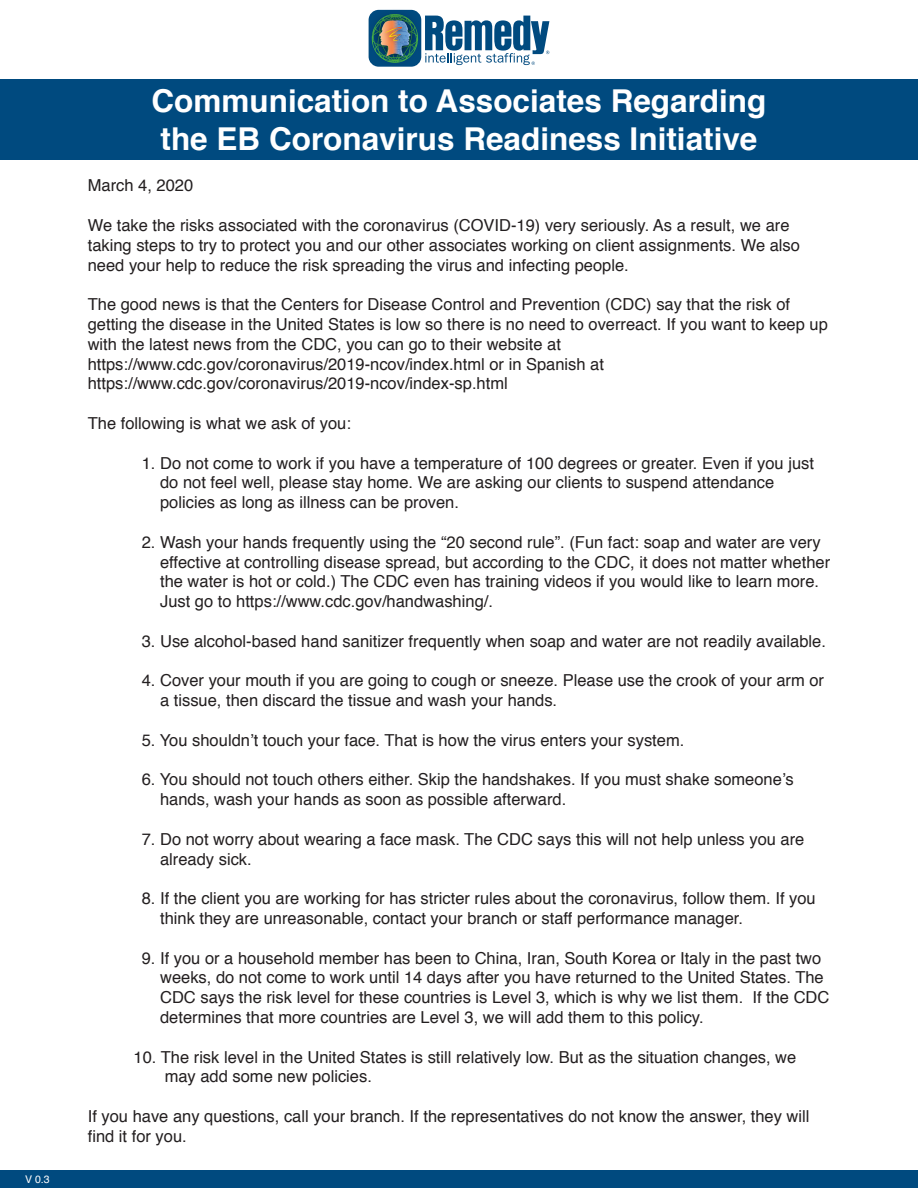
<style>
.page{position:relative;width:918px;height:1188px;background:#fff}
.page>*{position:absolute;margin:0;border:0;box-sizing:border-box;transform-origin:0 0}
.t1{font:700 31.5px/37.8px "Helvetica";color:#fff}
.t2{font:16.5px/19.8px "Helvetica";color:#231f20}
.t3{font:10.5px "Helvetica";color:#fff}
</style>
<div class="page">
<div style="left:0;top:1170px;width:918px;height:18px;background:#004a7f"></div>
<div style="left:0;top:80px;width:918px;height:80px;background:#004a7f"></div>
<svg style="left:427px;top:16px;width:122px;height:49px"></svg>
<img style="left:368px;top:9px;width:59px;height:58px">
<svg style="left:372px;top:14px;width:46px;height:49px;background:#496f6f"></svg>
<p class="t3" style="left:25px;top:1171px;width:26px">V 0.3</p>
<h1 class="t1" style="left:152px;top:82px;width:616px">Communication to Associates Regarding the EB Coronavirus Readiness Initiative</h1>
<p class="t2" style="left:88px;top:176px;width:107px">March 4, 2020</p>
<p class="t2" style="left:88px;top:216px;width:714px">We take the risks associated with the coronavirus (COVID-19) very seriously. As a result, we are taking steps to try to protect you and our other associates working on client assignments. We also need your help to reduce the risk spreading the virus and infecting people.</p>
<p class="t2" style="left:88px;top:295px;width:742px">The good news is that the Centers for Disease Control and Prevention (CDC) say that the risk of getting the disease in the United States is low so there is no need to overreact. If you want to keep up with the latest news from the CDC, you can go to their website at https://www.cdc.gov/coronavirus/2019-ncov/index.html or in Spanish at https://www.cdc.gov/coronavirus/2019-ncov/index-sp.html</p>
<p class="t2" style="left:88px;top:414px;width:265px">The following is what we ask of you:</p>
<p class="t2" style="left:160px;top:454px;width:655px;text-indent:-18px">1. Do not come to work if you have a temperature of 100 degrees or greater. Even if you just do not feel well, please stay home. We are asking our clients to suspend attendance policies as long as illness can be proven.</p>
<p class="t2" style="left:160px;top:533px;width:672px;text-indent:-18px">2. Wash your hands frequently using the “20 second rule”. (Fun fact: soap and water are very effective at controlling disease spread, but according to the CDC, it does not matter whether the water is hot or cold.) The CDC even has training videos if you would like to learn more.<br>Just go to https://www.cdc.gov/handwashing/.</p>
<p class="t2" style="left:142px;top:632px;width:686px">3. Use alcohol-based hand sanitizer frequently when soap and water are not readily available.</p>
<p class="t2" style="left:160px;top:671px;width:666px;text-indent:-18px">4. Cover your mouth if you are going to cough or sneeze. Please use the crook of your arm or a tissue, then discard the tissue and wash your hands.</p>
<p class="t2" style="left:142px;top:731px;width:544px">5. You shouldn’t touch your face. That is how the virus enters your system.</p>
<p class="t2" style="left:160px;top:770px;width:635px;text-indent:-18px">6. You should not touch others either. Skip the handshakes. If you must shake someone’s hands, wash your hands as soon as possible afterward.</p>
<p class="t2" style="left:160px;top:830px;width:646px;text-indent:-18px">7. Do not worry about wearing a face mask. The CDC says this will not help unless you are already sick.</p>
<p class="t2" style="left:160px;top:889px;width:657px;text-indent:-18px">8. If the client you are working for has stricter rules about the coronavirus, follow them. If you think they are unreasonable, contact your branch or staff performance manager.</p>
<p class="t2" style="left:160px;top:949px;width:671px;text-indent:-18px">9. If you or a household member has been to China, Iran, South Korea or Italy in the past two weeks, do not come to work until 14 days after you have returned to the United States. The CDC says the risk level for these countries is Level 3, which is why we list them. If the CDC determines that more countries are Level 3, we will add them to this policy.</p>
<p class="t2" style="left:165px;top:1048px;width:633px;text-indent:-31px">10. The risk level in the United States is still relatively low. But as the situation changes, we may add some new policies.</p>
<p class="t2" style="left:88px;top:1107px;width:723px">If you have any questions, call your branch. If the representatives do not know the answer, they will find it for you.</p>
</div>
